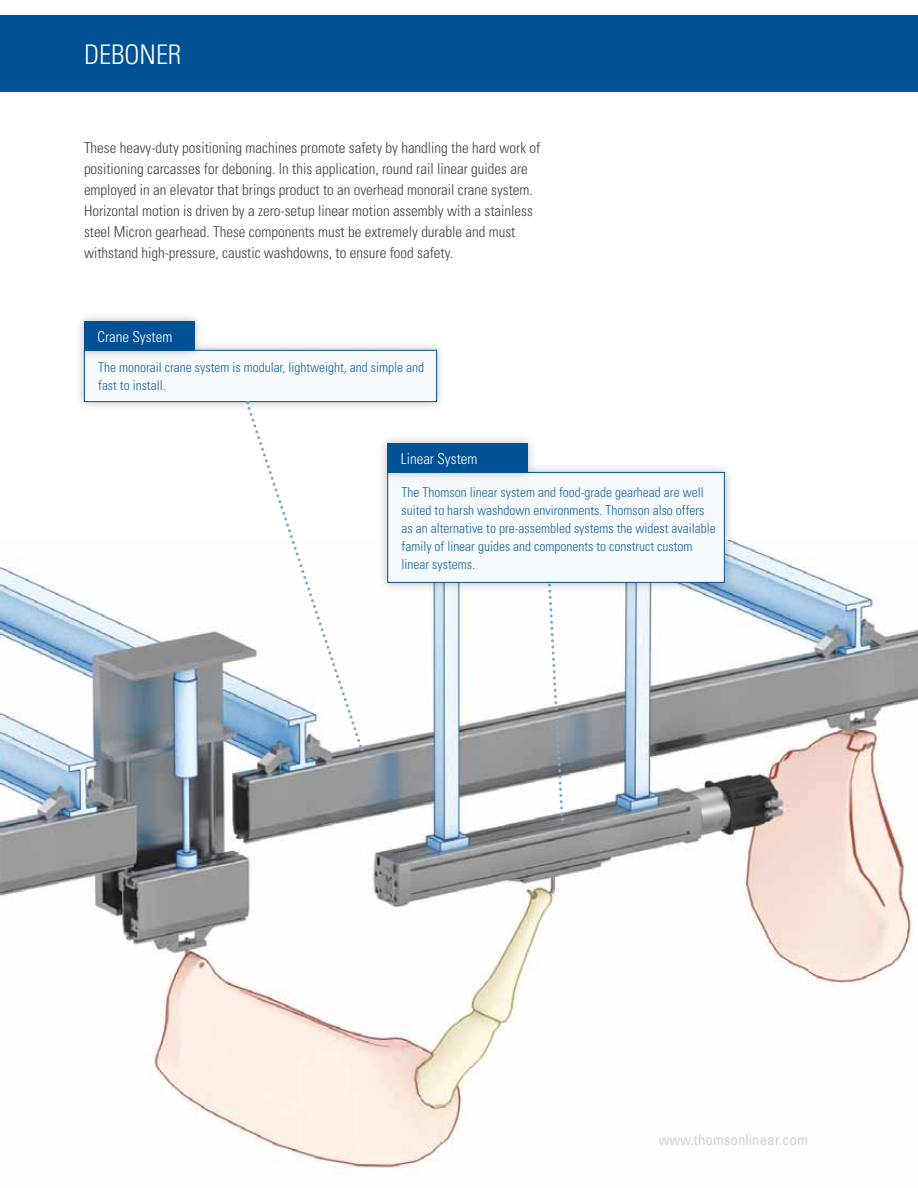
<style>
.page{position:relative;width:918px;height:1188px;background:#fff}
.page>*{position:absolute;margin:0;border:0;box-sizing:border-box;transform-origin:0 0}
.t1{font:300 condensed 27px "Univers";color:#fff}
.t2{font:300 condensed 15px/21px "Univers";color:#414042}
.t3{font:300 condensed 15px "Univers";color:#fff}
.t4{font:condensed 15px "Univers";color:#d1d3d4}
.t5{font:300 condensed 13.5px/18px "Univers";color:#1a649f}
</style>
<div class="page">
<img style="left:0;top:540px;width:918px;height:631px">
<div style="left:0;top:15px;width:918px;height:77px;background:#005295"></div>
<svg style="left:544px;top:592px;width:21px;height:229px"></svg>
<div style="left:378px;top:462px;width:356px;height:130px;background:#000;opacity:.25"></div>
<div style="left:388px;top:472px;width:336px;height:110px;background:#f7fafc"></div>
<div style="left:387px;top:472px;width:338px;height:111px;border:1px solid #005295"></div>
<div style="left:378px;top:433px;width:159px;height:49px;background:#000;opacity:.25"></div>
<div style="left:387px;top:443px;width:140px;height:30px;background:#005295"></div>
<div style="left:74px;top:340px;width:373px;height:72px;background:#000;opacity:.25"></div>
<div style="left:84px;top:350px;width:353px;height:52px;background:#f7fafc"></div>
<div style="left:84px;top:350px;width:353px;height:52px;border:1px solid #005295"></div>
<div style="left:74px;top:311px;width:130px;height:49px;background:#000;opacity:.25"></div>
<div style="left:84px;top:321px;width:110px;height:30px;background:#005295"></div>
<svg style="left:245px;top:401px;width:119px;height:350px"></svg>
<h1 class="t1" style="left:84px;top:38px;width:99px">DEBONER</h1>
<p class="t2" style="left:84px;top:137px;width:458px">These heavy-duty positioning machines promote safety by handling the hard work of positioning carcasses for deboning. In this application, round rail linear guides are employed in an elevator that brings product to an overhead monorail crane system.<br>Horizontal motion is driven by a zero-setup linear motion assembly with a stainless steel Micron gearhead. These components must be extremely durable and must withstand high-pressure, caustic washdowns, to ensure food safety.</p>
<p class="t3" style="left:98px;top:327px;width:76px">Crane System</p>
<p class="t5" style="left:98px;top:358px;width:327px">The monorail crane system is modular, lightweight, and simple and fast to install.</p>
<p class="t3" style="left:401px;top:449px;width:78px">Linear System</p>
<p class="t5" style="left:402px;top:483px;width:316px">The Thomson linear system and food-grade gearhead are well suited to harsh washdown environments. Thomson also offers as an alternative to pre-assembled systems the widest available family of linear guides and components to construct custom linear systems.</p>
<p class="t4" style="left:659px;top:1130px;width:151px">www.thomsonlinear.com</p>
</div>
